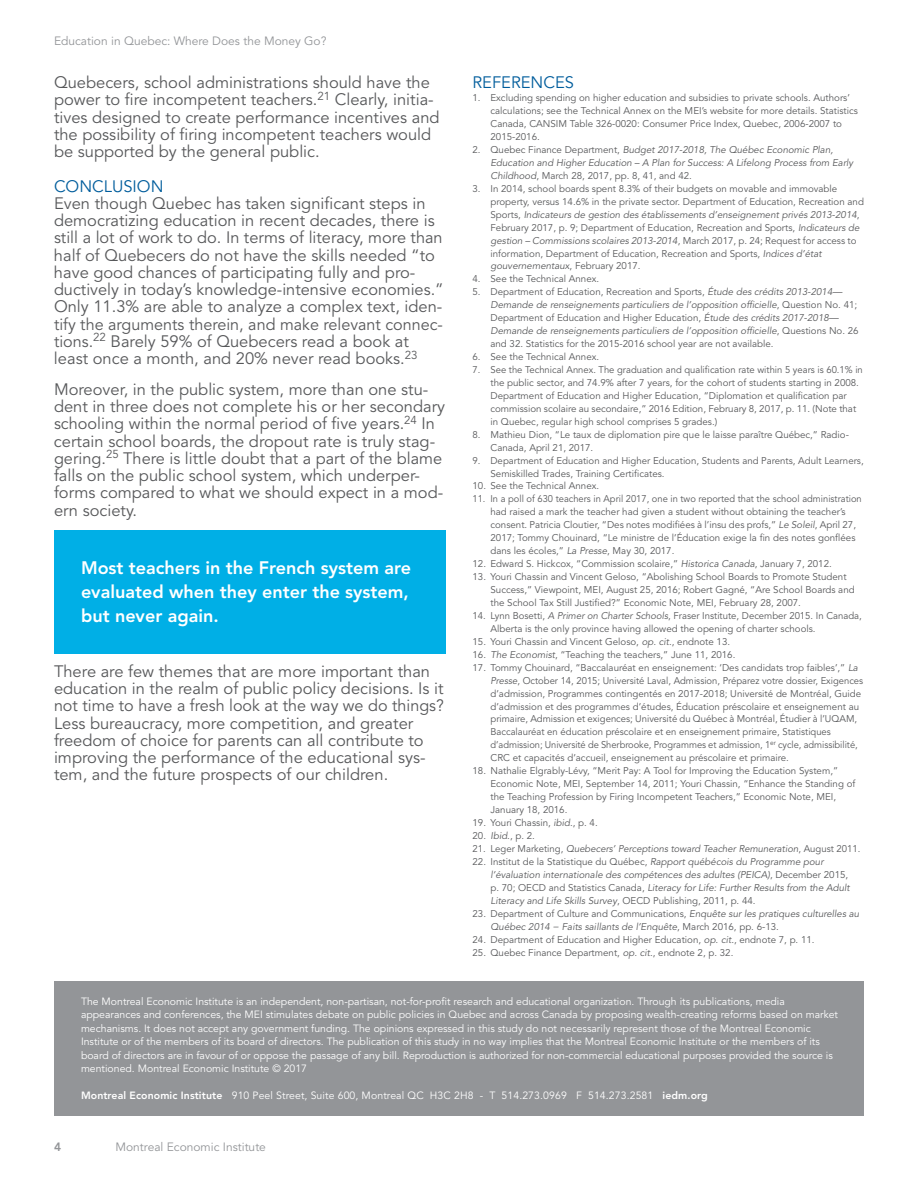
<style>
.page{position:relative;width:918px;height:1188px;background:#fff}
.page>*{position:absolute;margin:0;border:0;box-sizing:border-box;transform-origin:0 0}
.t1{font:800 18px/24px "Avenir LT Std";color:#fff}
.t2{font:16.5px/17.2px "Avenir LT Std";color:#57585a}
.t3{font:16.5px "Avenir LT Std";color:#005d9c}
.t4{font:12px "Avenir LT Std";color:#939598}
.t5{font:800 12px "Avenir LT Std";color:#939598}
.t6{font:10.5px/13.5px "Avenir LT Std";color:#fff}
.t7{font:9.75px/12.9px "Avenir LT Std";color:#57585a}
.t8{font:italic 9.75px/12.9px "Avenir LT Std";color:#57585a}
.t9{font:9.75px/12.9px "Avenir LT Std";color:#57585a;scale:.96 1}
.s1{font-style:normal}
.s2{font-style:italic}
.s3{font-weight:800}
</style>
<div class="page">
<div style="left:54px;top:981px;width:810px;height:135px;background:#939598"></div>
<div style="left:54px;top:530px;width:392px;height:124px;background:#00afe6"></div>
<p class="t4" style="left:54px;top:34px;width:274px">Education in Quebec: Where Does the Money Go?</p>
<p class="t2" style="left:54px;top:74px;width:387px">Quebecers, school administrations should have the power to fire incompetent teachers.<sup>21</sup> Clearly, initia&shy;tives designed to create performance incentives and the possibility of firing incompetent teachers would be supported by the general public.</p>
<h2 class="t3" style="left:54px;top:176px;width:111px">CONCLUSION</h2>
<p class="t2" style="left:54px;top:195px;width:391px">Even though Quebec has taken significant steps in democratizing education in recent decades, there is still a lot of work to do. In terms of literacy, more than half of Quebecers do not have the skills needed “to have good chances of participating fully and pro&shy;ductively in today’s knowledge-intensive economies.” Only 11.3% are able to analyze a complex text, iden&shy;tify the arguments therein, and make relevant connec&shy;tions.<sup>22</sup> Barely 59% of Quebecers read a book at least once a month, and 20% never read books.<sup>23</sup></p>
<p class="t2" style="left:54px;top:381px;width:393px">Moreover, in the public system, more than one stu&shy;dent in three does not complete his or her secondary schooling within the normal period of five years.<sup>24</sup> In certain school boards, the dropout rate is truly stag&shy;gering.<sup>25</sup> There is little doubt that a part of the blame falls on the public school system, which underper&shy;forms compared to what we should expect in a mod&shy;ern society.</p>
<h1 class="t1" style="left:81px;top:556px;width:332px">Most teachers in the French system are evaluated when they enter the system, but never again.</h1>
<p class="t2" style="left:54px;top:663px;width:391px">There are few themes that are more important than education in the realm of public policy decisions. Is it not time to have a fresh look at the way we do things?<br>Less bureaucracy, more competition, and greater freedom of choice for parents can all contribute to improving the performance of the educational sys&shy;tem, and the future prospects of our children.</p>
<h2 class="t3" style="left:473px;top:73px;width:103px">REFERENCES</h2>
<p class="t7" style="left:490px;top:92px;width:369px;text-indent:-18px">1. Excluding spending on higher education and subsidies to private schools. Authors’ calculations; see the Technical Annex on the MEI’s website for more details. Statistics Canada, CANSIM Table 326-0020: Consumer Price Index, Quebec, 2006-2007 to 2015-2016.</p>
<p class="t8" style="left:490px;top:143px;width:364px;text-indent:-18px"><span class="s1">2. Quebec Finance Department,</span> Budget 2017-2018, The Québec Economic Plan,<br>Education and Higher Education – A Plan for Success: A Lifelong Process from Early<br>Childhood<span class="s1">, March 28, 2017, pp. 8, 41, and 42.</span></p>
<p class="t7" style="left:490px;top:182px;width:375px;text-indent:-18px">3. In 2014, school boards spent 8.3% of their budgets on movable and immovable property, versus 14.6% in the private sector. Department of Education, Recreation and Sports, <span class="s2">Indicateurs de gestion des établissements d’enseignement privés 2013-2014</span>, February 2017, p. 9; Department of Education, Recreation and Sports, <span class="s2">Indicateurs de gestion – Commissions scolaires 2013-2014</span>, March 2017, p. 24; Request for access to information, Department of Education, Recreation and Sports, <span class="s2">Indices d’état gouvernementaux</span>, February 2017.</p>
<p class="t7" style="left:472px;top:273px;width:128px">4. See the Technical Annex.</p>
<p class="t7" style="left:490px;top:286px;width:370px;text-indent:-18px">5. Department of Education, Recreation and Sports, <span class="s2">Étude des crédits 2013-2014— Demande de renseignements particuliers de l’opposition officielle</span>, Question No. 41; Department of Education and Higher Education, <span class="s2">Étude des crédits 2017-2018— Demande de renseignements particuliers de l’opposition officielle</span>, Questions No. 26 and 32. Statistics for the 2015-2016 school year are not available.</p>
<p class="t7" style="left:472px;top:351px;width:128px">6. See the Technical Annex.</p>
<p class="t7" style="left:490px;top:363px;width:374px;text-indent:-18px">7. See the Technical Annex. The graduation and qualification rate within 5 years is 60.1% in the public sector, and 74.9% after 7 years, for the cohort of students starting in 2008.<br>Department of Education and Higher Education, “Diplomation et qualification par commission scolaire au secondaire,” 2016 Edition, February 8, 2017, p. 11. (Note that in Quebec, regular high school comprises 5 grades.)</p>
<p class="t7" style="left:490px;top:428px;width:360px;text-indent:-18px">8. Mathieu Dion, “Le taux de diplomation pire que le laisse paraître Québec,” Radio-<br>Canada, April 21, 2017.</p>
<p class="t7" style="left:490px;top:454px;width:375px;text-indent:-18px">9. Department of Education and Higher Education, Students and Parents, Adult Learners,<br>Semiskilled Trades, Training Certificates.</p>
<p class="t7" style="left:472px;top:480px;width:128px">10. See the Technical Annex.</p>
<p class="t9" style="left:490px;top:493px;width:388px;text-indent:-18px">11. In a poll of 630 teachers in April 2017, one in two reported that the school administration had raised a mark the teacher had given a student without obtaining the teacher’s consent. Patricia Cloutier, “Des notes modifiées à l’insu des profs,” <span class="s2">Le Soleil</span>, April 27, 2017; Tommy Chouinard, “Le ministre de l’Éducation exige la fin des notes gonflées dans les écoles,” <span class="s2">La Presse</span>, May 30, 2017.</p>
<p class="t7" style="left:472px;top:558px;width:361px">12. Edward S. Hickcox, “Commission scolaire,” <span class="s2">Historica Canada</span>, January 7, 2012.</p>
<p class="t7" style="left:490px;top:571px;width:366px;text-indent:-18px">13. Youri Chassin and Vincent Geloso, “Abolishing School Boards to Promote Student<br>Success,” Viewpoint, MEI, August 25, 2016; Robert Gagné, “Are School Boards and the School Tax Still Justified?” Economic Note, MEI, February 28, 2007.</p>
<p class="t7" style="left:491px;top:609px;width:373px;text-indent:-18px">14. Lynn Bosetti, <span class="s2">A Primer on Charter Schools</span>, Fraser Institute, December 2015. In Canada,<br>Alberta is the only province having allowed the opening of charter schools.</p>
<p class="t7" style="left:473px;top:635px;width:259px">15. Youri Chassin and Vincent Geloso, <span class="s2">op. cit</span>., endnote 13.</p>
<p class="t7" style="left:473px;top:648px;width:264px">16. <span class="s2">The Economist</span>, “Teaching the teachers,” June 11, 2016.</p>
<p class="t7" style="left:490px;top:661px;width:374px;text-indent:-18px">17. Tommy Chouinard, “Baccalauréat en enseignement: ‘Des candidats trop faibles’,” <span class="s2">La Presse</span>, October 14, 2015; Université Laval, Admission, Préparez votre dossier, Exigences d’admission, Programmes contingentés en 2017-2018; Université de Montréal, Guide d’admission et des programmes d’études, Éducation préscolaire et enseignement au primaire, Admission et exigences; Université du Québec à Montréal, Étudier à l’UQAM, Baccalauréat en éducation préscolaire et en enseignement primaire, Statistiques d’admission; Université de Sherbrooke, Programmes et admission, 1<sup>er</sup> cycle, admissibilité, CRC et capacités d’accueil, enseignement au préscolaire et primaire.</p>
<p class="t7" style="left:490px;top:765px;width:366px;text-indent:-18px">18. Nathalie Elgrably-Lévy, “Merit Pay: A Tool for Improving the Education System,” Economic Note, MEI, September 14, 2011; Youri Chassin, “Enhance the Standing of the Teaching Profession by Firing Incompetent Teachers,” Economic Note, MEI, January 18, 2016.</p>
<p class="t7" style="left:472px;top:817px;width:127px">19. Youri Chassin, <span class="s2">ibid</span>., p. 4.</p>
<p class="t7" style="left:472px;top:829px;width:64px">20. <span class="s2">Ibid</span>., p. 2.</p>
<p class="t8" style="left:473px;top:842px;width:390px"><span class="s1">21. Leger Marketing,</span> Quebecers’ Perceptions toward Teacher Remuneration<span class="s1">, August 2011.</span></p>
<p class="t8" style="left:490px;top:855px;width:361px;text-indent:-18px"><span class="s1">22. Institut de la Statistique du Québec,</span> Rapport québécois du Programme pour l’évaluation internationale des compétences des adultes (PEICA)<span class="s1">, December 2015, p. 70; OECD and Statistics Canada,</span> Literacy for Life: Further Results from the Adult Literacy and Life Skills Survey<span class="s1">, OECD Publishing, 2011, p. 44.</span></p>
<p class="t8" style="left:490px;top:907px;width:370px;text-indent:-18px"><span class="s1">23. Department of Culture and Communications,</span> Enquête sur les pratiques culturelles au<br>Québec 2014 − Faits saillants de l’Enquête<span class="s1">, March 2016, pp. 6-13.</span></p>
<p class="t7" style="left:472px;top:933px;width:344px">24. Department of Education and Higher Education, <span class="s2">op. cit</span>., endnote 7, p. 11.</p>
<p class="t7" style="left:472px;top:946px;width:262px">25. Quebec Finance Department, <span class="s2">op. cit</span>., endnote 2, p. 32.</p>
<p class="t6" style="left:81px;top:995px;width:759px">The Montreal Economic Institute is an independent, non-partisan, not-for-profit research and educational organization. Through its publications, media appearances and conferences, the MEI stimulates debate on public policies in Quebec and across Canada by proposing wealth-creating reforms based on market mechanisms. It does not accept any government funding. The opinions expressed in this study do not necessarily represent those of the Montreal Economic Institute or of the members of its board of directors. The publication of this study in no way implies that the Montreal Economic Institute or the members of its board of directors are in favour of or oppose the passage of any bill. Reproduction is authorized for non-commercial educational purposes provided the source is mentioned. Montreal Economic Institute © 2017</p>
<p class="t6" style="left:81px;top:1089px;width:628px"><span class="s3">Montreal Economic Institute</span> 910 Peel Street, Suite 600, Montreal QC H3C 2H8 - T 514.273.0969 F 514.273.2581 <span class="s3">iedm.org</span></p>
<p class="t5" style="left:54px;top:1140px;width:9px">4</p>
<p class="t4" style="left:116px;top:1140px;width:152px">Montreal Economic Institute</p>
</div>
